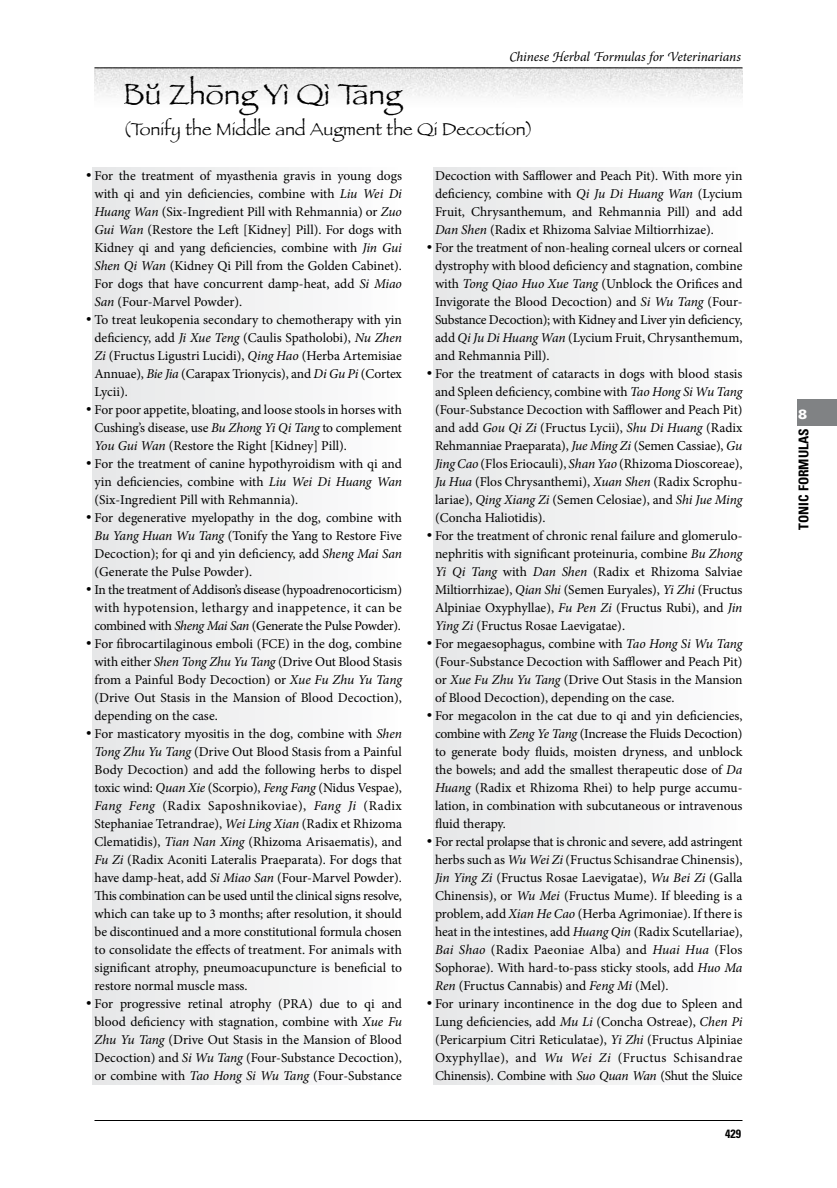
<style>
.page{position:relative;width:837px;height:1188px;background:#fff}
.page>*{position:absolute;margin:0;border:0;box-sizing:border-box;transform-origin:0 0}
.t1{font:30px "Papyrus Com";color:#000}
.t2{font:18px "Papyrus Com";color:#000}
.t3{font:13.5px/18px "Minion Pro";letter-spacing:-.005em;color:#000;text-align:justify}
.t4{font:italic 13.5px "Minion Pro";letter-spacing:-.01em;color:#000}
.t5{font:700 condensed 13.5px "Univers";color:#000}
.t6{font:900 13.5px "Univers";color:#fff}
.t7{font:700 condensed 12px "Univers";color:#000}
.s1{font-style:italic}
</style>
<div class="page">
<img style="left:94px;top:69px;width:648px;height:29px">
<hr style="left:94px;top:68px;width:648px;height:1px;background:#000">
<hr style="left:94px;top:1120px;width:648px;height:1px;background:#000">
<div style="left:797px;top:399px;width:40px;height:27px;background:#808284"></div>
<div style="left:93px;top:167px;width:309px;height:917px;background:#f1f1f2"></div>
<div style="left:433px;top:167px;width:309px;height:917px;background:#f1f1f2"></div>
<p class="t4" style="left:509px;top:47px;width:233px">Chinese Herbal Formulas for Veterinarians</p>
<p class="t1" style="left:123px;top:76px;width:280px">Bŭ Zhōng Yì Qì Tāng</p>
<p class="t2" style="left:123px;top:118px;width:412px">(Tonify the Middle and Augment the Qi Decoction)</p>
<p class="t3" style="left:94px;top:167px;width:309px;text-indent:-9px">• For the treatment of myasthenia gravis in young dogs with qi and yin deficiencies, combine with <span class="s1">Liu Wei Di Huang Wan</span> (Six-Ingredient Pill with Rehmannia) or <span class="s1">Zuo Gui Wan</span> (Restore the Left [Kidney] Pill). For dogs with Kidney qi and yang deficiencies, combine with <span class="s1">Jin Gui Shen Qi Wan</span> (Kidney Qi Pill from the Golden Cabinet).<br>For dogs that have concurrent damp-heat, add <span class="s1">Si Miao San</span> (Four-Marvel Powder).</p>
<p class="t3" style="left:94px;top:311px;width:309px;text-indent:-9px">• To treat leukopenia secondary to chemotherapy with yin deficiency, add <span class="s1">Ji Xue Teng</span> (Caulis Spatholobi), <span class="s1">Nu Zhen Zi</span> (Fructus Ligustri Lucidi), <span class="s1">Qing Hao</span> (Herba Artemisiae Annuae), <span class="s1">Bie Jia</span> (Carapax Trionycis), and <span class="s1">Di Gu Pi</span> (Cortex Lycii).</p>
<p class="t3" style="left:94px;top:401px;width:309px;text-indent:-9px">• For poor appetite, bloating, and loose stools in horses with Cushing’s disease, use <span class="s1">Bu Zhong Yi Qi Tang</span> to complement <span class="s1">You Gui Wan</span> (Restore the Right [Kidney] Pill).</p>
<p class="t3" style="left:94px;top:455px;width:309px;text-indent:-9px">• For the treatment of canine hypothyroidism with qi and yin deficiencies, combine with <span class="s1">Liu Wei Di Huang Wan </span>(Six-Ingredient Pill with Rehmannia).</p>
<p class="t3" style="left:94px;top:509px;width:309px;text-indent:-9px">• For degenerative myelopathy in the dog, combine with <span class="s1">Bu Yang Huan Wu Tang</span> (Tonify the Yang to Restore Five Decoction); for qi and yin deficiency, add <span class="s1">Sheng Mai San </span>(Generate the Pulse Powder).</p>
<p class="t3" style="left:94px;top:581px;width:309px;text-indent:-9px">• In the treatment of Addison’s disease (hypoadrenocorticism) with hypotension, lethargy and inappetence, it can be combined with <span class="s1">Sheng Mai San</span> (Generate the Pulse Powder).</p>
<p class="t3" style="left:94px;top:635px;width:309px;text-indent:-9px">• For fibrocartilaginous emboli (FCE) in the dog, combine with either <span class="s1">Shen Tong Zhu Yu Tang</span> (Drive Out Blood Stasis from a Painful Body Decoction) or <span class="s1">Xue Fu Zhu Yu Tang </span>(Drive Out Stasis in the Mansion of Blood Decoction), depending on the case.</p>
<p class="t3" style="left:94px;top:725px;width:309px;text-indent:-9px">• For masticatory myositis in the dog, combine with <span class="s1">Shen Tong Zhu Yu Tang</span> (Drive Out Blood Stasis from a Painful Body Decoction) and add the following herbs to dispel toxic wind: <span class="s1">Quan Xie</span> (Scorpio), <span class="s1">Feng Fang</span> (Nidus Vespae), <span class="s1">Fang Feng</span> (Radix Saposhnikoviae), <span class="s1">Fang Ji</span> (Radix Stephaniae Tetrandrae), <span class="s1">Wei Ling Xian</span> (Radix et Rhizoma Clematidis), <span class="s1">Tian Nan Xing</span> (Rhizoma Arisaematis), and <span class="s1">Fu Zi</span> (Radix Aconiti Lateralis Praeparata). For dogs that have damp-heat, add <span class="s1">Si Miao San</span> (Four-Marvel Powder).<br>This combination can be used until the clinical signs resolve, which can take up to 3 months; after resolution, it should be discontinued and a more constitutional formula chosen to consolidate the effects of treatment. For animals with significant atrophy, pneumoacupuncture is beneficial to restore normal muscle mass.</p>
<p class="t3" style="left:94px;top:995px;width:309px;text-indent:-9px">• For progressive retinal atrophy (PRA) due to qi and blood deficiency with stagnation, combine with <span class="s1">Xue Fu Zhu Yu Tang</span> (Drive Out Stasis in the Mansion of Blood Decoction) and <span class="s1">Si Wu Tang</span> (Four-Substance Decoction), or combine with <span class="s1">Tao Hong Si Wu Tang</span> (Four-Substance</p>
<p class="t3" style="left:435px;top:167px;width:309px">Decoction with Safflower and Peach Pit). With more yin deficiency, combine with <span class="s1">Qi Ju Di Huang Wan</span> (Lycium Fruit, Chrysanthemum, and Rehmannia Pill) and add <span class="s1">Dan Shen</span> (Radix et Rhizoma Salviae Miltiorrhizae).</p>
<p class="t3" style="left:435px;top:239px;width:309px;text-indent:-9px">• For the treatment of non-healing corneal ulcers or corneal dystrophy with blood deficiency and stagnation, combine with <span class="s1">Tong Qiao Huo Xue Tang</span> (Unblock the Orifices and Invigorate the Blood Decoction) and <span class="s1">Si Wu Tang</span> (Four-Substance Decoction); with Kidney and Liver yin deficiency, add <span class="s1">Qi Ju Di Huang Wan</span> (Lycium Fruit, Chrysanthemum, and Rehmannia Pill).</p>
<p class="t3" style="left:435px;top:365px;width:309px;text-indent:-9px">• For the treatment of cataracts in dogs with blood stasis and Spleen deficiency, combine with <span class="s1">Tao Hong Si Wu Tang </span>(Four-Substance Decoction with Safflower and Peach Pit) and add <span class="s1">Gou Qi Zi</span> (Fructus Lycii), <span class="s1">Shu Di Huang</span> (Radix Rehmanniae Praeparata), <span class="s1">Jue Ming Zi</span> (Semen Cassiae), <span class="s1">Gu Jing Cao</span> (Flos Eriocauli), <span class="s1">Shan Yao</span> (Rhizoma Dioscoreae), <span class="s1">Ju Hua</span> (Flos Chrysanthemi), <span class="s1">Xuan Shen</span> (Radix Scrophu&shy;lariae), <span class="s1">Qing Xiang Zi</span> (Semen Celosiae), and <span class="s1">Shi Jue Ming </span>(Concha Haliotidis).</p>
<p class="t3" style="left:435px;top:527px;width:309px;text-indent:-9px">• For the treatment of chronic renal failure and glomerulo&shy;nephritis with significant proteinuria, combine <span class="s1">Bu Zhong Yi Qi Tang</span> with <span class="s1">Dan Shen</span> (Radix et Rhizoma Salviae Miltiorrhizae), <span class="s1">Qian Shi</span> (Semen Euryales), <span class="s1">Yi Zhi</span> (Fructus Alpiniae Oxyphyllae), <span class="s1">Fu Pen Zi</span> (Fructus Rubi), and <span class="s1">Jin Ying Zi</span> (Fructus Rosae Laevigatae).</p>
<p class="t3" style="left:435px;top:635px;width:309px;text-indent:-9px">• For megaesophagus, combine with <span class="s1">Tao Hong Si Wu Tang </span>(Four-Substance Decoction with Safflower and Peach Pit) or <span class="s1">Xue Fu Zhu Yu Tang</span> (Drive Out Stasis in the Mansion of Blood Decoction), depending on the case.</p>
<p class="t3" style="left:435px;top:707px;width:309px;text-indent:-9px">• For megacolon in the cat due to qi and yin deficiencies, combine with <span class="s1">Zeng Ye Tang</span> (Increase the Fluids Decoction) to generate body fluids, moisten dryness, and unblock the bowels; and add the smallest therapeutic dose of <span class="s1">Da Huang</span> (Radix et Rhizoma Rhei) to help purge accumu&shy;lation, in combination with subcutaneous or intravenous fluid therapy.</p>
<p class="t3" style="left:435px;top:833px;width:309px;text-indent:-9px">• For rectal prolapse that is chronic and severe, add astringent herbs such as <span class="s1">Wu Wei Zi</span> (Fructus Schisandrae Chinensis), <span class="s1">Jin Ying Zi</span> (Fructus Rosae Laevigatae), <span class="s1">Wu Bei Zi</span> (Galla Chinensis), or <span class="s1">Wu Mei</span> (Fructus Mume). If bleeding is a problem, add <span class="s1">Xian He Cao</span> (Herba Agrimoniae). If there is heat in the intestines, add <span class="s1">Huang Qin</span> (Radix Scutellariae), <span class="s1">Bai Shao</span> (Radix Paeoniae Alba) and <span class="s1">Huai Hua</span> (Flos Sophorae). With hard-to-pass sticky stools, add <span class="s1">Huo Ma Ren</span> (Fructus Cannabis) and <span class="s1">Feng Mi</span> (Mel).</p>
<p class="t3" style="left:435px;top:995px;width:309px;text-indent:-9px">• For urinary incontinence in the dog due to Spleen and Lung deficiencies, add <span class="s1">Mu Li</span> (Concha Ostreae), <span class="s1">Chen Pi </span>(Pericarpium Citri Reticulatae), <span class="s1">Yi Zhi</span> (Fructus Alpiniae Oxyphyllae), and <span class="s1">Wu Wei Zi</span> (Fructus Schisandrae Chinensis). Combine with <span class="s1">Suo Quan Wan</span> (Shut the Sluice</p>
<p class="t7" style="left:725px;top:1126px;width:17px">429</p>
<p class="t6" style="left:798px;top:406px;width:11px">8</p>
<p class="t5" style="left:795px;top:530px;width:103px;rotate:-90deg">Tonic Formulas</p>
</div>
